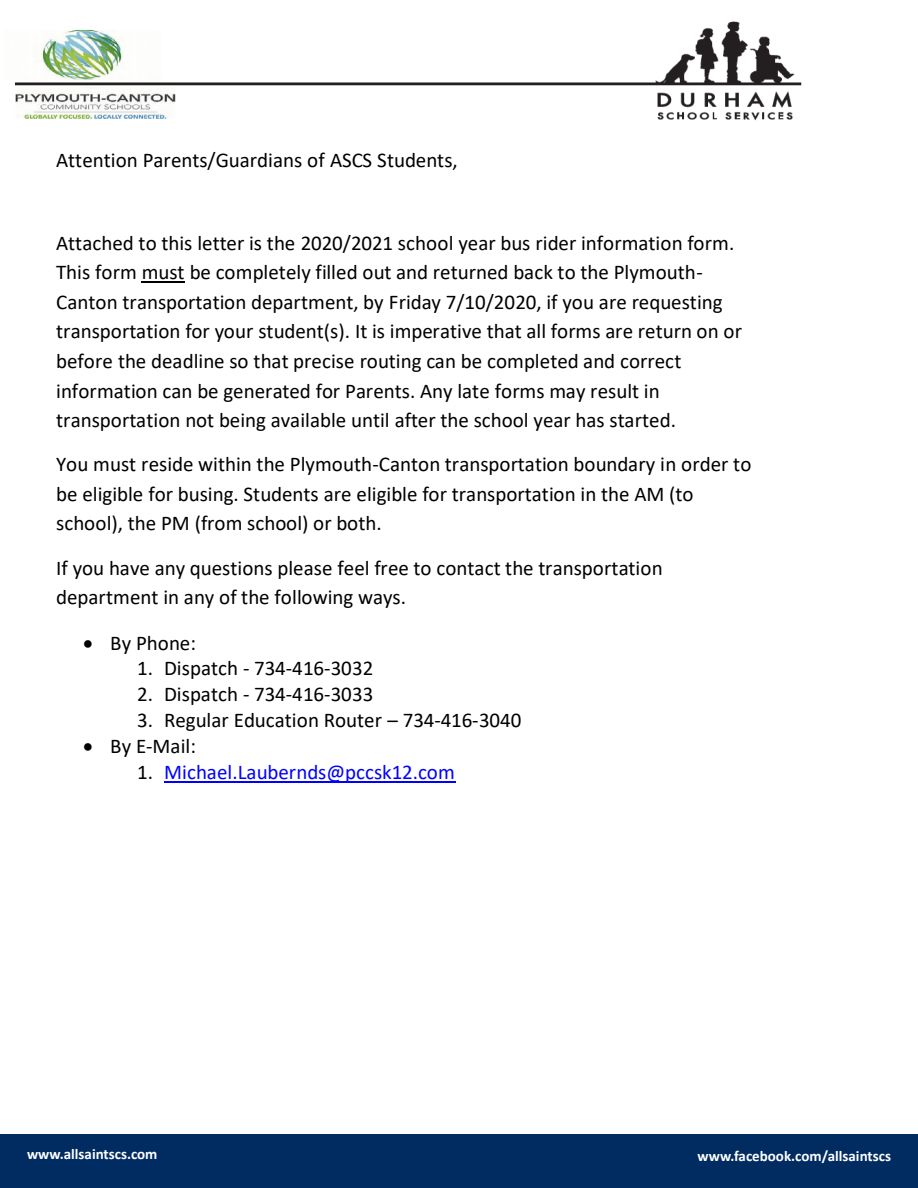
<style>
.page{position:relative;width:918px;height:1188px;background:#fff}
.page>*{position:absolute;margin:0;border:0;box-sizing:border-box;transform-origin:0 0}
.t1{font:21px/29.5px "Calibri";color:#000}
.t2{font:21px "Calibri";color:#00f}
.t3{font:700 15px "Calibri";color:#fff}
.s1{color:#000}
</style>
<div class="page">
<div style="left:0;top:1134px;width:918px;height:54px;background:#002c62"></div>
<hr style="left:142px;top:282px;width:43px;height:1px;background:#000">
<hr style="left:164px;top:781px;width:291px;height:2px;background:#00f">
<img style="left:15px;top:21px;width:787px;height:100px">
<p class="t1" style="left:56px;top:145px;width:403px">Attention Parents/Guardians of ASCS Students,</p>
<p class="t1" style="left:56px;top:227px;width:687px">Attached to this letter is the 2020/2021 school year bus rider information form.<br>This form must be completely filled out and returned back to the Plymouth-Canton transportation department, by Friday 7/10/2020, if you are requesting transportation for your student(s). It is imperative that all forms are return on or before the deadline so that precise routing can be completed and correct information can be generated for Parents. Any late forms may result in transportation not being available until after the school year has started.</p>
<p class="t1" style="left:56px;top:449px;width:697px">You must reside within the Plymouth-Canton transportation boundary in order to be eligible for busing. Students are eligible for transportation in the AM (to school), the PM (from school) or both.</p>
<p class="t1" style="left:56px;top:553px;width:608px">If you have any questions please feel free to contact the transportation department in any of the following ways.</p>
<p class="t1" style="left:83px;top:627px;width:114px">• By Phone:</p>
<p class="t1" style="left:137px;top:653px;width:238px">1. Dispatch - 734-416-3032</p>
<p class="t1" style="left:137px;top:678px;width:238px">2. Dispatch - 734-416-3033</p>
<p class="t1" style="left:137px;top:704px;width:386px">3. Regular Education Router – 734-416-3040</p>
<p class="t1" style="left:83px;top:731px;width:114px">• By E-Mail:</p>
<p class="t2" style="left:137px;top:758px;width:319px"><span class="s1">1.</span> Michael.Laubernds@pccsk12.com</p>
<p class="t3" style="left:27px;top:1144px;width:132px">www.allsaintscs.com</p>
<p class="t3" style="left:698px;top:1146px;width:195px">www.facebook.com/allsaintscs</p>
</div>
